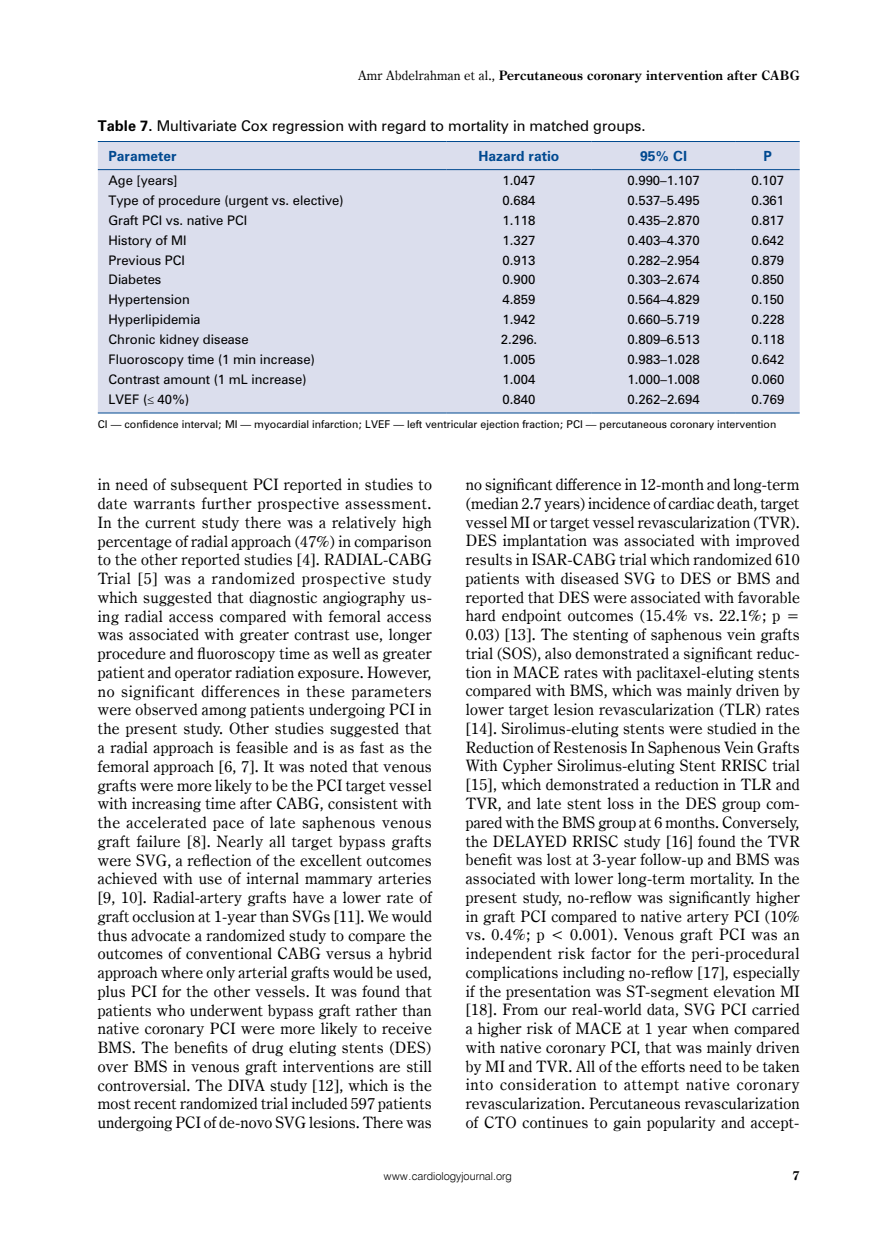
<style>
.page{position:relative;width:872px;height:1234px;background:#fff}
.page>*{position:absolute;margin:0;border:0;box-sizing:border-box;transform-origin:0 0}
.t1{font:15.75px/18.8px "Century Oldst EU";letter-spacing:.01em;color:#000;text-align:justify}
.t2{font:13.5px "Zurich PL";color:#000}
.t3{font:700 13.05px "Century Oldst EU";letter-spacing:.015em;color:#000}
.t4{font:700 12.75px "Zurich PL";color:#004990}
.t5{font:700 12.75px "Century Oldst EU";color:#000}
.t6{font:12px "Zurich PL";color:#000}
.t7{font:10.95px "Swis 721 Lt EU";color:#000}
.t8{font:9.75px "Zurich PL";color:#000}
.s1{font-weight:400}
.s2{font-weight:700}
</style>
<div class="page">
<div style="left:98px;top:142px;width:701px;height:270px;background:#dbdeed"></div>
<hr style="left:98px;top:412px;width:348px;height:1px;background:#004990">
<hr style="left:446px;top:412px;width:145px;height:1px;background:#004990">
<hr style="left:591px;top:412px;width:145px;height:1px;background:#004990">
<hr style="left:736px;top:412px;width:63px;height:1px;background:#004990">
<hr style="left:98px;top:141px;width:348px;height:1px;background:#004990">
<hr style="left:446px;top:141px;width:145px;height:1px;background:#004990">
<hr style="left:591px;top:141px;width:145px;height:1px;background:#004990">
<hr style="left:736px;top:141px;width:63px;height:1px;background:#004990">
<hr style="left:98px;top:169px;width:348px;height:1px;background:#004990">
<hr style="left:446px;top:169px;width:145px;height:1px;background:#004990">
<hr style="left:591px;top:169px;width:145px;height:1px;background:#004990">
<hr style="left:736px;top:169px;width:63px;height:1px;background:#004990">
<p class="t3" style="left:358px;top:68px;width:443px"><span class="s1">Amr Abdelrahman et al.,</span> Percutaneous coronary intervention after CABG</p>
<p class="t2" style="left:98px;top:116px;width:549px"><span class="s2">Table 7.</span> Multivariate Cox regression with regard to mortality in matched groups.</p>
<p class="t4" style="left:108px;top:147px;width:70px">Parameter</p>
<p class="t4" style="left:478px;top:147px;width:82px">Hazard ratio</p>
<p class="t4" style="left:640px;top:147px;width:49px">95% CI</p>
<p class="t4" style="left:763px;top:147px;width:10px">P</p>
<p class="t6" style="left:108px;top:172px;width:71px">Age [years]</p>
<p class="t6" style="left:502px;top:172px;width:34px">1.047</p>
<p class="t6" style="left:627px;top:172px;width:74px">0.990–1.107</p>
<p class="t6" style="left:751px;top:172px;width:34px">0.107</p>
<p class="t6" style="left:108px;top:192px;width:237px">Type of procedure (urgent vs. elective)</p>
<p class="t6" style="left:502px;top:192px;width:34px">0.684</p>
<p class="t6" style="left:627px;top:192px;width:74px">0.537–5.495</p>
<p class="t6" style="left:751px;top:192px;width:34px">0.361</p>
<p class="t6" style="left:108px;top:212px;width:140px">Graft PCI vs. native PCI</p>
<p class="t6" style="left:502px;top:212px;width:34px">1.118</p>
<p class="t6" style="left:627px;top:212px;width:74px">0.435–2.870</p>
<p class="t6" style="left:751px;top:212px;width:34px">0.817</p>
<p class="t6" style="left:108px;top:232px;width:80px">History of MI</p>
<p class="t6" style="left:502px;top:232px;width:34px">1.327</p>
<p class="t6" style="left:627px;top:232px;width:74px">0.403–4.370</p>
<p class="t6" style="left:751px;top:232px;width:34px">0.642</p>
<p class="t6" style="left:108px;top:252px;width:78px">Previous PCI</p>
<p class="t6" style="left:502px;top:252px;width:34px">0.913</p>
<p class="t6" style="left:627px;top:252px;width:74px">0.282–2.954</p>
<p class="t6" style="left:751px;top:252px;width:34px">0.879</p>
<p class="t6" style="left:108px;top:272px;width:54px">Diabetes</p>
<p class="t6" style="left:502px;top:272px;width:34px">0.900</p>
<p class="t6" style="left:627px;top:272px;width:74px">0.303–2.674</p>
<p class="t6" style="left:751px;top:272px;width:34px">0.850</p>
<p class="t6" style="left:109px;top:291px;width:83px">Hypertension</p>
<p class="t6" style="left:502px;top:291px;width:34px">4.859</p>
<p class="t6" style="left:627px;top:291px;width:74px">0.564–4.829</p>
<p class="t6" style="left:751px;top:291px;width:34px">0.150</p>
<p class="t6" style="left:109px;top:311px;width:94px">Hyperlipidemia</p>
<p class="t6" style="left:502px;top:311px;width:34px">1.942</p>
<p class="t6" style="left:627px;top:311px;width:74px">0.660–5.719</p>
<p class="t6" style="left:751px;top:311px;width:34px">0.228</p>
<p class="t6" style="left:109px;top:331px;width:142px">Chronic kidney disease</p>
<p class="t6" style="left:501px;top:331px;width:38px">2.296.</p>
<p class="t6" style="left:627px;top:331px;width:74px">0.809–6.513</p>
<p class="t6" style="left:751px;top:331px;width:34px">0.118</p>
<p class="t6" style="left:109px;top:351px;width:208px">Fluoroscopy time (1 min increase)</p>
<p class="t6" style="left:502px;top:351px;width:34px">1.005</p>
<p class="t6" style="left:627px;top:351px;width:74px">0.983–1.028</p>
<p class="t6" style="left:751px;top:351px;width:34px">0.642</p>
<p class="t6" style="left:109px;top:371px;width:199px">Contrast amount (1 mL increase)</p>
<p class="t6" style="left:502px;top:371px;width:34px">1.004</p>
<p class="t6" style="left:627px;top:371px;width:74px">1.000–1.008</p>
<p class="t6" style="left:751px;top:371px;width:34px">0.060</p>
<p class="t6" style="left:109px;top:391px;width:82px">LVEF (≤ 40%)</p>
<p class="t6" style="left:502px;top:391px;width:34px">0.840</p>
<p class="t6" style="left:627px;top:391px;width:74px">0.262–2.694</p>
<p class="t6" style="left:751px;top:391px;width:34px">0.769</p>
<p class="t8" style="left:98px;top:417px;width:680px">CI — confidence interval; MI — myocardial infarction; LVEF — left ventricular ejection fraction; PCI — percutaneous coronary intervention</p>
<p class="t1" style="left:98px;top:475px;width:335px">in need of subsequent PCI reported in studies to date warrants further prospective assessment.<br>In the current study there was a relatively high percentage of radial approach (47%) in comparison to the other reported studies [4]. RADIAL-CABG Trial [5] was a randomized prospective study which suggested that diagnostic angiography us&shy;ing radial access compared with femoral access was associated with greater contrast use, longer procedure and fluoroscopy time as well as greater patient and operator radiation exposure. However, no significant differences in these parameters were observed among patients undergoing PCI in the present study. Other studies suggested that a radial approach is feasible and is as fast as the femoral approach [6, 7]. It was noted that venous grafts were more likely to be the PCI target vessel with increasing time after CABG, consistent with the accelerated pace of late saphenous venous graft failure [8]. Nearly all target bypass grafts were SVG, a reflection of the excellent outcomes achieved with use of internal mammary arteries [9, 10]. Radial-artery grafts have a lower rate of graft occlusion at 1-year than SVGs [11]. We would thus advocate a randomized study to compare the outcomes of conventional CABG versus a hybrid approach where only arterial grafts would be used, plus PCI for the other vessels. It was found that patients who underwent bypass graft rather than native coronary PCI were more likely to receive BMS. The benefits of drug eluting stents (DES) over BMS in venous graft interventions are still controversial. The DIVA study [12], which is the most recent randomized trial included 597 patients undergoing PCI of de-novo SVG lesions. There was</p>
<p class="t1" style="left:466px;top:475px;width:336px">no significant difference in 12-month and long-term (median 2.7 years) incidence of cardiac death, target vessel MI or target vessel revascularization (TVR).<br>DES implantation was associated with improved results in ISAR-CABG trial which randomized 610 patients with diseased SVG to DES or BMS and reported that DES were associated with favorable hard endpoint outcomes (15.4% vs. 22.1%; p = 0.03) [13]. The stenting of saphenous vein grafts trial (SOS), also demonstrated a significant reduc&shy;tion in MACE rates with paclitaxel-eluting stents compared with BMS, which was mainly driven by lower target lesion revascularization (TLR) rates [14]. Sirolimus-eluting stents were studied in the Reduction of Restenosis In Saphenous Vein Grafts With Cypher Sirolimus-eluting Stent RRISC trial [15], which demonstrated a reduction in TLR and TVR, and late stent loss in the DES group com&shy;pared with the BMS group at 6 months. Conversely, the DELAYED RRISC study [16] found the TVR benefit was lost at 3-year follow-up and BMS was associated with lower long-term mortality. In the present study, no-reflow was significantly higher in graft PCI compared to native artery PCI (10% vs. 0.4%; p &lt; 0.001). Venous graft PCI was an independent risk factor for the peri-procedural complications including no-reflow [17], especially if the presentation was ST-segment elevation MI [18]. From our real-world data, SVG PCI carried a higher risk of MACE at 1 year when compared with native coronary PCI, that was mainly driven by MI and TVR. All of the efforts need to be taken into consideration to attempt native coronary revascularization. Percutaneous revascularization of CTO continues to gain popularity and accept-</p>
<p class="t7" style="left:384px;top:1169px;width:129px">www.cardiologyjournal.org</p>
<p class="t5" style="left:792px;top:1167px;width:9px">7</p>
</div>
